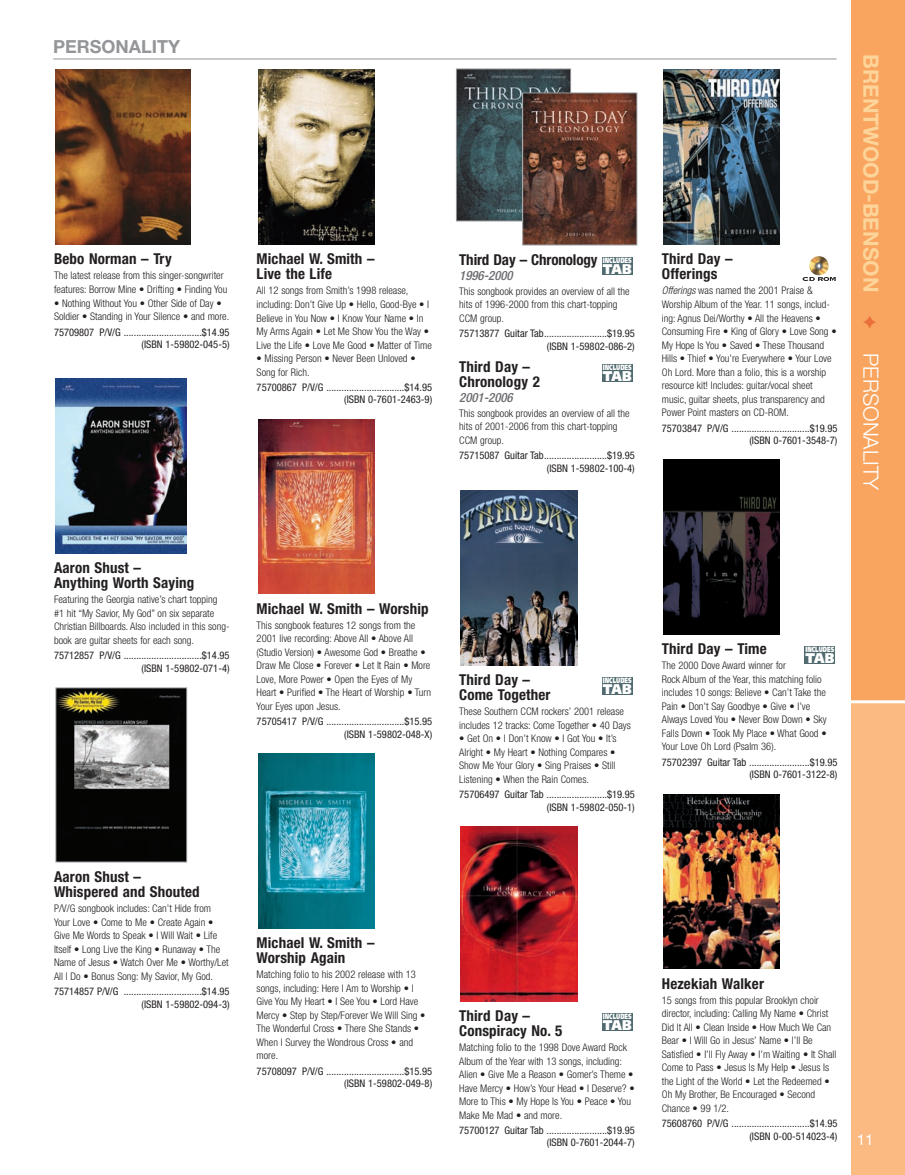
<style>
.page{position:relative;width:905px;height:1175px;background:#fff}
.page>*{position:absolute;margin:0;border:0;box-sizing:border-box;transform-origin:0 0}
.t1{font:700 21px "Helvetica Neue";color:#fdd59a}
.t2{font:700 18px "Helvetica Neue";color:#939598}
.t3{font:700 condensed 15px/15px "Helvetica Neue";letter-spacing:.01em;color:#231f20}
.t4{font:700 condensed 15px "Helvetica Neue";letter-spacing:-.01em;color:#231f20}
.t5{font:15px "Helvetica Neue";color:#fff}
.t6{font:900 14.1px "Frutiger";letter-spacing:-.02em;color:#fff;scale:.89 1}
.t7{font:italic 500 condensed 12.75px "Helvetica Neue";color:#6c6d70}
.t8{font:300 condensed 10.5px/13.5px "Helvetica Neue";color:#231f20}
.t9{font:condensed 10.5px/12.5px "Helvetica Neue";color:#231f20;text-align:right}
.t10{font:900 7.65px "Frutiger";color:#fff;scale:.69 1}
.s1{font-style:italic}
.s2{color:#ea6f3b}
.s3{font-weight:300;color:#fff}
</style>
<div class="page">
<div style="left:850px;top:0;width:54px;height:716px;background:#f9a55f"></div>
<div style="left:850px;top:702px;width:54px;height:472px;background:#fbba82"></div>
<img style="left:663px;top:794px;width:117px;height:174px">
<div style="left:804px;top:646px;width:31px;height:18px;background:#506a70"></div>
<img style="left:663px;top:460px;width:117px;height:174px">
<svg style="left:802px;top:277px;width:33px;height:4px"></svg>
<img style="left:809px;top:256px;width:20px;height:20px">
<img style="left:663px;top:70px;width:117px;height:174px">
<div style="left:602px;top:1013px;width:30px;height:18px;background:#506a70"></div>
<img style="left:461px;top:826px;width:116px;height:175px">
<div style="left:602px;top:677px;width:30px;height:18px;background:#506a70"></div>
<img style="left:461px;top:490px;width:116px;height:175px">
<div style="left:602px;top:364px;width:30px;height:18px;background:#506a70"></div>
<div style="left:602px;top:257px;width:30px;height:18px;background:#506a70"></div>
<img style="left:258px;top:753px;width:117px;height:175px">
<img style="left:258px;top:419px;width:117px;height:175px">
<img style="left:258px;top:70px;width:117px;height:174px">
<img style="left:58px;top:689px;width:127px;height:171px">
<div style="left:56px;top:687px;width:131px;height:175px;border:1px solid #939598"></div>
<img style="left:56px;top:379px;width:131px;height:174px">
<img style="left:56px;top:70px;width:134px;height:174px">
<hr style="left:849px;top:700px;width:55px;height:3px;background:#fff">
<hr style="left:53px;top:59px;width:783px;height:1px;background:#939598">
<img style="left:458px;top:71px;width:111px;height:148px">
<div style="left:456px;top:69px;width:115px;height:152px;border:1px solid #939598"></div>
<img style="left:524px;top:95px;width:111px;height:148px">
<div style="left:522px;top:93px;width:115px;height:152px;border:1px solid #939598"></div>
<h2 class="t2" style="left:53px;top:40px;width:128px">PERSONALITY</h2>
<h3 class="t3" style="left:54px;top:253px;width:119px">Bebo Norman – Try</h3>
<p class="t8" style="left:54px;top:270px;width:175px">The latest release from this singer-songwriter features: Borrow Mine • Drifting • Finding You</p>
<p class="t8" style="left:54px;top:297px;width:177px">• Nothing Without You • Other Side of Day •<br>Soldier • Standing in Your Silence • and more.</p>
<p class="t9" style="left:54px;top:326px;width:177px">75709807 P/V/G ...............................$14.95 (ISBN 1-59802-045-5)</p>
<h3 class="t3" style="left:256px;top:253px;width:119px">Michael W. Smith –<br>Live the Life</h3>
<p class="t8" style="left:256px;top:285px;width:177px">All 12 songs from Smith’s 1998 release, including: Don’t Give Up • Hello, Good-Bye • I Believe in You Now • I Know Your Name • In My Arms Again • Let Me Show You the Way • Live the Life • Love Me Good • Matter of Time</p>
<p class="t8" style="left:256px;top:352px;width:160px">• Missing Person • Never Been Unloved •<br>Song for Rich.</p>
<p class="t9" style="left:256px;top:382px;width:177px">75700867 P/V/G ...............................$14.95 (ISBN 0-7601-2463-9)</p>
<h3 class="t4" style="left:459px;top:255px;width:140px">Third Day – Chronology</h3>
<p class="t7" style="left:459px;top:271px;width:57px">1996-2000</p>
<p class="t8" style="left:459px;top:285px;width:172px">This songbook provides an overview of all the hits of 1996-2000 from this chart-topping<br>CCM group.</p>
<p class="t9" style="left:459px;top:328px;width:177px">75713877 Guitar Tab.........................$19.95 (ISBN 1-59802-086-2)</p>
<h3 class="t3" style="left:459px;top:361px;width:82px">Third Day –<br>Chronology 2</h3>
<p class="t7" style="left:459px;top:392px;width:57px">2001-2006</p>
<p class="t8" style="left:459px;top:407px;width:172px">This songbook provides an overview of all the hits of 2001-2006 from this chart-topping<br>CCM group.</p>
<p class="t9" style="left:459px;top:450px;width:177px">75715087 Guitar Tab.........................$19.95 (ISBN 1-59802-100-4)</p>
<p class="t10" style="left:603px;top:258px;width:43px">INCLUDES</p>
<h3 class="t6" style="left:603px;top:263px;width:34px">TAB</h3>
<p class="t10" style="left:603px;top:365px;width:43px">INCLUDES</p>
<h3 class="t6" style="left:603px;top:370px;width:34px">TAB</h3>
<h3 class="t3" style="left:662px;top:253px;width:72px">Third Day –<br>Offerings</h3>
<p class="t8" style="left:661px;top:285px;width:176px"><span class="s1">Offerings</span> was named the 2001 Praise &amp; Worship Album of the Year. 11 songs, includ&shy;ing: Agnus Dei/Worthy • All the Heavens • Consuming Fire • King of Glory • Love Song • My Hope Is You • Saved • These Thousand Hills • Thief • You’re Everywhere • Your Love Oh Lord. More than a folio, this is a worship resource kit! Includes: guitar/vocal sheet music, guitar sheets, plus transparency and Power Point masters on CD-ROM.</p>
<p class="t9" style="left:661px;top:422px;width:177px">75703847 P/V/G ...............................$19.95 (ISBN 0-7601-3548-7)</p>
<h1 class="t1" style="left:878px;top:54px;width:437px;rotate:90deg">BRENTWOOD-BENSON <span class="s2">✦</span> <span class="s3">PERSONALITY</span></h1>
<h3 class="t3" style="left:54px;top:562px;width:142px">Aaron Shust –<br>Anything Worth Saying</h3>
<p class="t8" style="left:54px;top:594px;width:177px">Featuring the Georgia native’s chart topping #1 hit “My Savior, My God” on six separate Christian Billboards. Also included in this song&shy;book are guitar sheets for each song.</p>
<p class="t9" style="left:54px;top:650px;width:177px">75712857 P/V/G ...............................$14.95 (ISBN 1-59802-071-4)</p>
<h3 class="t3" style="left:256px;top:602px;width:173px">Michael W. Smith – Worship</h3>
<p class="t8" style="left:256px;top:619px;width:176px">This songbook features 12 songs from the 2001 live recording: Above All • Above All (Studio Version) • Awesome God • Breathe • Draw Me Close • Forever • Let It Rain • More Love, More Power • Open the Eyes of My Heart • Purified • The Heart of Worship • Turn Your Eyes upon Jesus.</p>
<p class="t9" style="left:256px;top:716px;width:177px">75705417 P/V/G ...............................$15.95 (ISBN 1-59802-048-X)</p>
<h3 class="t3" style="left:54px;top:870px;width:147px">Aaron Shust –<br>Whispered and Shouted</h3>
<p class="t8" style="left:54px;top:902px;width:176px">P/V/G songbook includes: Can’t Hide from Your Love • Come to Me • Create Again • Give Me Words to Speak • I Will Wait • Life Itself • Long Live the King • Runaway • The Name of Jesus • Watch Over Me • Worthy/Let All I Do • Bonus Song: My Savior, My God.</p>
<p class="t9" style="left:54px;top:986px;width:177px">75714857 P/V/G ...............................$14.95 (ISBN 1-59802-094-3)</p>
<h3 class="t3" style="left:256px;top:936px;width:119px">Michael W. Smith –<br>Worship Again</h3>
<p class="t8" style="left:256px;top:968px;width:170px">Matching folio to his 2002 release with 13 songs, including: Here I Am to Worship • I Give You My Heart • I See You • Lord Have Mercy • Step by Step/Forever We Will Sing • The Wonderful Cross • There She Stands • When I Survey the Wondrous Cross • and more.</p>
<p class="t9" style="left:256px;top:1065px;width:177px">75708097 P/V/G ...............................$15.95 (ISBN 1-59802-049-8)</p>
<h3 class="t3" style="left:459px;top:673px;width:93px">Third Day –<br>Come Together</h3>
<p class="t8" style="left:459px;top:705px;width:173px">These Southern CCM rockers’ 2001 release includes 12 tracks: Come Together • 40 Days</p>
<p class="t8" style="left:459px;top:732px;width:159px;text-align:justify">• Get On • I Don’t Know • I Got You • It’s Alright • My Heart • Nothing Compares • Show Me Your Glory • Sing Praises • Still Listening • When the Rain Comes.</p>
<p class="t9" style="left:459px;top:789px;width:177px">75706497 Guitar Tab ........................$19.95 (ISBN 1-59802-050-1)</p>
<p class="t10" style="left:603px;top:677px;width:43px">INCLUDES</p>
<h3 class="t6" style="left:603px;top:683px;width:34px">TAB</h3>
<h3 class="t3" style="left:662px;top:643px;width:106px">Third Day – Time</h3>
<p class="t8" style="left:662px;top:660px;width:166px">The 2000 Dove Award winner for<br>Rock Album of the Year, this matching folio includes 10 songs: Believe • Can’t Take the Pain • Don’t Say Goodbye • Give • I’ve Always Loved You • Never Bow Down • Sky Falls Down • Took My Place • What Good • Your Love Oh Lord (Psalm 36).</p>
<p class="t9" style="left:662px;top:757px;width:177px">75702397 Guitar Tab ........................$19.95 (ISBN 0-7601-3122-8)</p>
<p class="t10" style="left:805px;top:646px;width:43px">INCLUDES</p>
<h3 class="t6" style="left:805px;top:652px;width:34px">TAB</h3>
<h3 class="t3" style="left:459px;top:1009px;width:105px">Third Day –<br>Conspiracy No. 5</h3>
<p class="t8" style="left:459px;top:1041px;width:177px">Matching folio to the 1998 Dove Award Rock Album of the Year with 13 songs, including:<br>Alien • Give Me a Reason • Gomer’s Theme • Have Mercy • How’s Your Head • I Deserve? • More to This • My Hope Is You • Peace • You Make Me Mad • and more.</p>
<p class="t9" style="left:459px;top:1125px;width:177px">75700127 Guitar Tab ........................$19.95 (ISBN 0-7601-2044-7)</p>
<p class="t10" style="left:603px;top:1013px;width:43px">INCLUDES</p>
<h3 class="t6" style="left:603px;top:1019px;width:34px">TAB</h3>
<h3 class="t3" style="left:662px;top:977px;width:104px">Hezekiah Walker</h3>
<p class="t8" style="left:662px;top:994px;width:176px">15 songs from this popular Brooklyn choir director, including: Calling My Name • Christ Did It All • Clean Inside • How Much We Can Bear • I Will Go in Jesus’ Name • I’ll Be Satisfied • I’ll Fly Away • I’m Waiting • It Shall Come to Pass • Jesus Is My Help • Jesus Is the Light of the World • Let the Redeemed • Oh My Brother, Be Encouraged • Second Chance • 99 1/2.</p>
<p class="t9" style="left:662px;top:1118px;width:177px">75608760 P/V/G ...............................$14.95 (ISBN 0-00-514023-4)</p>
<h3 class="t5" style="left:856px;top:1134px;width:18px">11</h3>
</div>
